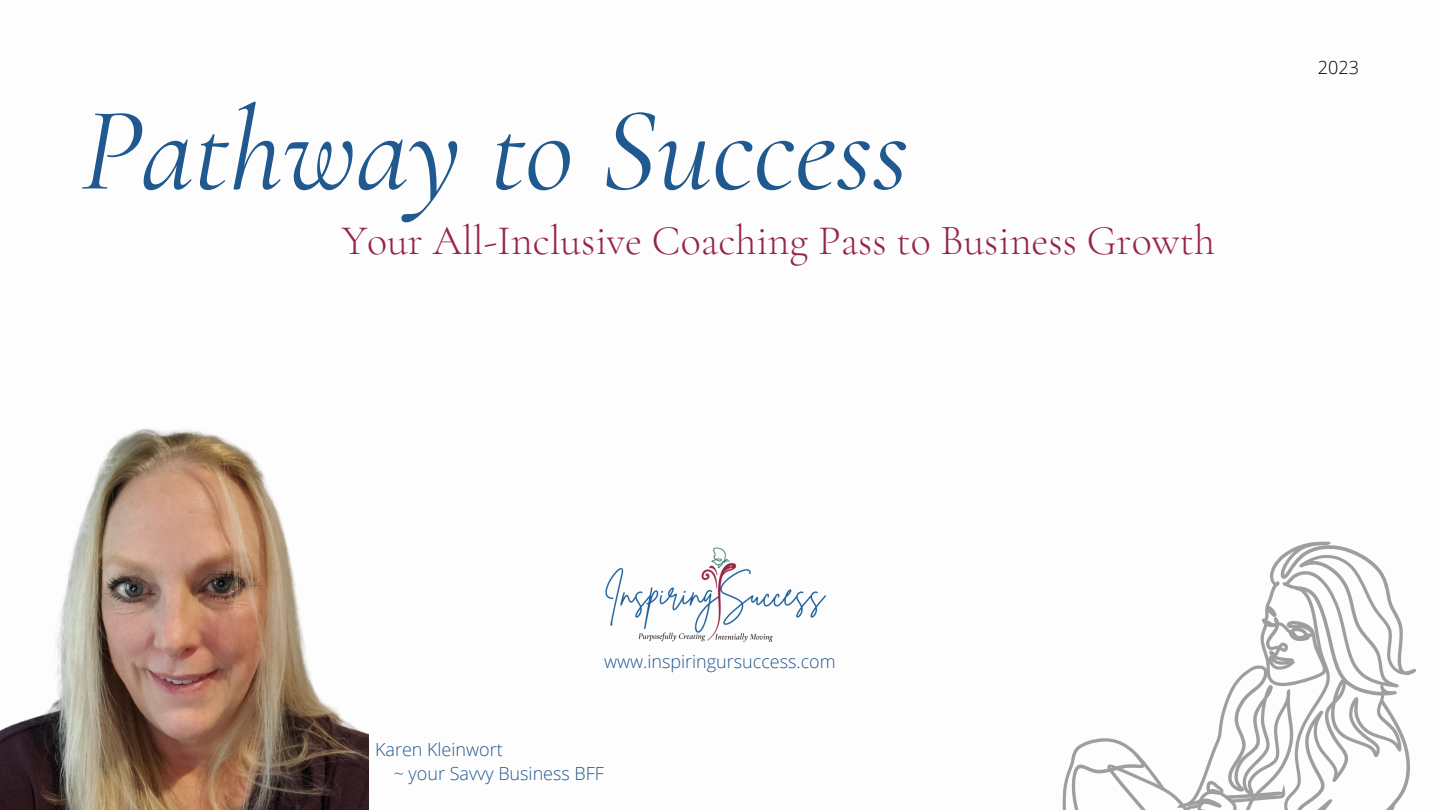
<style>
.page{position:relative;width:1440px;height:810px;background:#fff}
.page>*{position:absolute;margin:0;border:0;box-sizing:border-box;transform-origin:0 0}
.t1{font:italic 120px "Cormorant Garamond";color:#205890}
.t2{font:300 42px "Cormorant Garamond";color:#962547}
.t3{font:300 18px/24.8px "Open Sans";color:#205890}
.t4{font:300 18px "Open Sans";color:#000}
</style>
<div class="page">
<svg style="left:1063px;top:541px;width:353px;height:269px"></svg>
<img style="left:605px;top:547px;width:222px;height:95px">
<img style="left:0;top:428px;width:369px;height:382px">
<h1 class="t1" style="left:81px;top:78px;width:829px">Pathway to Success</h1>
<h2 class="t2" style="left:342px;top:215px;width:875px">Your All-Inclusive Coaching Pass to Business Growth</h2>
<p class="t4" style="left:1318px;top:55px;width:43px">2023</p>
<p class="t3" style="left:604px;top:648px;width:233px">www.inspiringursuccess.com</p>
<p class="t3" style="left:394px;top:736px;width:212px;text-indent:-19px">Karen Kleinwort<br>~ your Savvy Business BFF</p>
</div>
